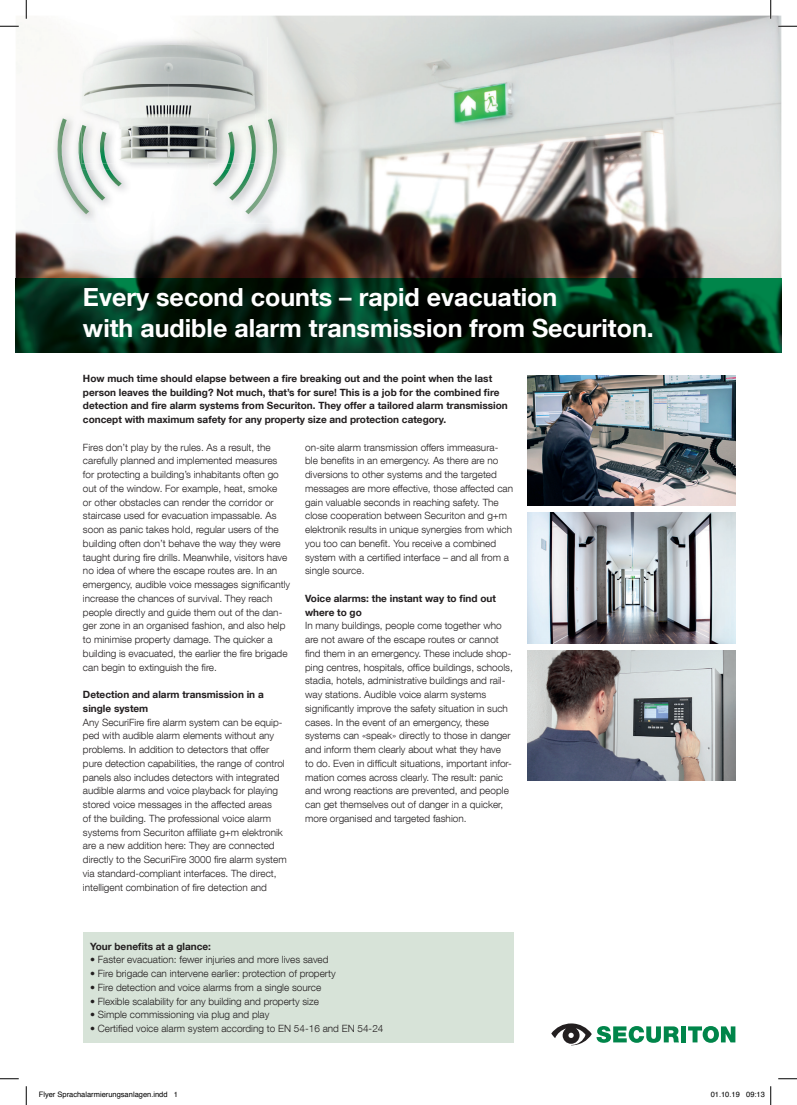
<style>
.page{position:relative;width:797px;height:1105px;background:#fff}
.page>*{position:absolute;margin:0;border:0;box-sizing:border-box;transform-origin:0 0}
.t1{font:700 25px/31.2px "Helvetica Neue LT Com";color:#fff}
.t2{font:300 10px/13.8px "Helvetica Neue LT Com";color:#231f20}
.t3{font:700 10px/13.8px "Helvetica Neue LT Com";color:#231f20}
.t4{font:7.5px "Helvetica";color:#000}
</style>
<div class="page">
<img style="left:527px;top:375px;width:208px;height:131px">
<img style="left:527px;top:650px;width:208px;height:131px">
<img style="left:527px;top:513px;width:208px;height:130px">
<img style="left:16px;top:16px;width:765px;height:263px">
<div style="left:681px;top:1026px;width:5px;height:16px;background:#00854a"></div>
<svg style="left:688px;top:1026px;width:47px;height:17px"></svg>
<svg style="left:551px;top:1023px;width:128px;height:22px"></svg>
<hr style="left:16px;top:352px;width:765px;height:1px;background:#00854a">
<img style="left:16px;top:279px;width:765px;height:73px">
<img style="left:79px;top:37px;width:188px;height:133px">
<img style="left:81px;top:44px;width:174px;height:40px">
<img style="left:81px;top:84px;width:44px;height:30px">
<img style="left:125px;top:84px;width:87px;height:40px">
<img style="left:212px;top:84px;width:43px;height:30px">
<img style="left:131px;top:124px;width:78px;height:39px">
<img style="left:209px;top:114px;width:78px;height:110px">
<img style="left:209px;top:114px;width:58px;height:56px">
<img style="left:209px;top:114px;width:46px;height:49px">
<img style="left:245px;top:118px;width:32px;height:96px">
<img style="left:229px;top:170px;width:23px;height:31px">
<img style="left:248px;top:137px;width:8px;height:33px">
<img style="left:248px;top:125px;width:7px;height:38px">
<img style="left:213px;top:170px;width:16px;height:16px">
<svg style="left:224px;top:163px;width:8px;height:7px"></svg>
<img style="left:227px;top:131px;width:8px;height:32px">
<img style="left:52px;top:114px;width:79px;height:110px">
<img style="left:79px;top:114px;width:52px;height:56px">
<img style="left:81px;top:114px;width:50px;height:49px">
<img style="left:57px;top:118px;width:32px;height:96px">
<img style="left:78px;top:138px;width:27px;height:63px">
<img style="left:79px;top:129px;width:7px;height:41px">
<img style="left:81px;top:125px;width:5px;height:38px">
<img style="left:105px;top:170px;width:17px;height:16px">
<svg style="left:102px;top:163px;width:8px;height:7px"></svg>
<img style="left:99px;top:131px;width:8px;height:32px">
<div style="left:83px;top:932px;width:430px;height:110px;background:#d7e3d8"></div>
<svg style="left:0;top:25px;width:19px;height:2px"></svg>
<svg style="left:778px;top:25px;width:19px;height:2px"></svg>
<svg style="left:0;top:1078px;width:19px;height:1px"></svg>
<svg style="left:778px;top:1078px;width:19px;height:1px"></svg>
<svg style="left:25px;top:0;width:2px;height:19px"></svg>
<svg style="left:25px;top:1086px;width:2px;height:19px"></svg>
<svg style="left:770px;top:0;width:1px;height:19px"></svg>
<svg style="left:770px;top:1086px;width:1px;height:19px"></svg>
<h1 class="t1" style="left:83px;top:281px;width:572px">Every second counts – rapid evacuation<br>with audible alarm transmission from Securiton.</h1>
<p class="t3" style="left:83px;top:371px;width:426px">How much time should elapse between a fire breaking out and the point when the last person leaves the building? Not much, that’s for sure! This is a job for the combined fire detection and fire alarm systems from Securiton. They offer a tailored alarm transmission concept with maximum safety for any property size and protection category.</p>
<p class="t2" style="left:83px;top:440px;width:209px">Fires don’t play by the rules. As a result, the carefully planned and implemented measures for protecting a building’s inhabitants often go out of the window. For example, heat, smoke<br>or other obstacles can render the corridor or staircase used for evacuation impassable. As soon as panic takes hold, regular users of the building often don’t behave the way they were taught during fire drills. Meanwhile, visitors have no idea of where the escape routes are. In an emergency, audible voice messages significantly increase the chances of survival. They reach people directly and guide them out of the dan&shy;ger zone in an organised fashion, and also help to minimise property damage. The quicker a building is evacuated, the earlier the fire brigade can begin to extinguish the fire.</p>
<p class="t3" style="left:83px;top:687px;width:182px">Detection and alarm transmission in a single system</p>
<p class="t2" style="left:83px;top:715px;width:205px">Any SecuriFire fire alarm system can be equip&shy;ped with audible alarm elements without any problems. In addition to detectors that offer pure detection capabilities, the range of control panels also includes detectors with integrated audible alarms and voice playback for playing stored voice messages in the affected areas<br>of the building. The professional voice alarm systems from Securiton affiliate g+m elektronik are a new addition here: They are connected directly to the SecuriFire 3000 fire alarm system via standard-compliant interfaces. The direct, intelligent combination of fire detection and</p>
<p class="t2" style="left:305px;top:440px;width:209px">on-site alarm transmission offers immeasura&shy;ble benefits in an emergency. As there are no diversions to other systems and the targeted messages are more effective, those affected can gain valuable seconds in reaching safety. The close cooperation between Securiton and g+m elektronik results in unique synergies from which you too can benefit. You receive a combined system with a certified interface – and all from a single source.</p>
<p class="t3" style="left:305px;top:591px;width:192px">Voice alarms: the instant way to find out where to go</p>
<p class="t2" style="left:305px;top:619px;width:209px">In many buildings, people come together who are not aware of the escape routes or cannot find them in an emergency. These include shop&shy;ping centres, hospitals, office buildings, schools, stadia, hotels, administrative buildings and rail - way stations. Audible voice alarm systems significantly improve the safety situation in such cases. In the event of an emergency, these systems can «speak» directly to those in danger and inform them clearly about what they have<br>to do. Even in difficult situations, important infor&shy;mation comes across clearly. The result: panic and wrong reactions are prevented, and people can get themselves out of danger in a quicker, more organised and targeted fashion.</p>
<p class="t3" style="left:90px;top:939px;width:122px">Your benefits at a glance:</p>
<p class="t2" style="left:90px;top:953px;width:240px">• Faster evacuation: fewer injuries and more lives saved</p>
<p class="t2" style="left:90px;top:966px;width:247px">• Fire brigade can intervene earlier: protection of property</p>
<p class="t2" style="left:90px;top:980px;width:233px">• Fire detection and voice alarms from a single source</p>
<p class="t2" style="left:90px;top:994px;width:230px">• Flexible scalability for any building and property size</p>
<p class="t2" style="left:90px;top:1008px;width:181px">• Simple commissioning via plug and play</p>
<p class="t2" style="left:90px;top:1021px;width:295px">• Certified voice alarm system according to EN 54-16 and EN 54-24</p>
<p class="t4" style="left:39px;top:1089px;width:141px">Flyer Sprachalarmierungsanlagen.indd 1</p>
<p class="t4" style="left:710px;top:1089px;width:56px">01.10.19 09:13</p>
</div>
